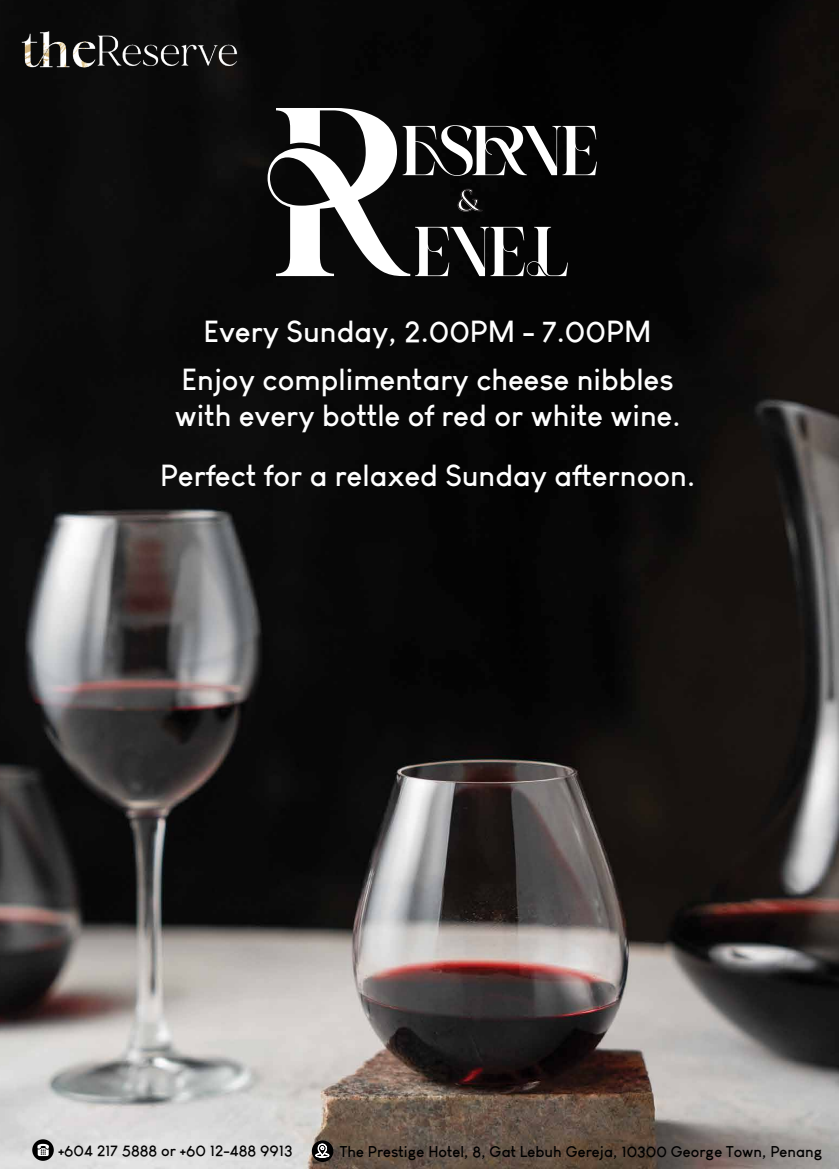
<style>
.page{position:relative;width:839px;height:1169px;background:#fff}
.page>*{position:absolute;margin:0;border:0;box-sizing:border-box;transform-origin:0 0}
.t1{font:172.05px "HEROEAUELEGANTDEMO";color:#fff}
.t2{font:50.4px/100.9px "HEROEAUELEGANTDEMO";color:#fff}
.t3{font:700 29.85px/35.8px "Louis George Cafe";color:#fff}
.t4{font:700 28.12px "Trajan Pro";color:#fff}
.t5{font:700 15.3px "Louis George Cafe";color:#000}
</style>
<div class="page">
<img style="left:0;top:0;width:839px;height:1168px">
<svg style="left:457px;top:188px;width:26px;height:24px"></svg>
<img style="left:12px;top:3px;width:234px;height:86px">
<svg style="left:312px;top:1140px;width:21px;height:21px"></svg>
<svg style="left:315px;top:1143px;width:14px;height:14px"></svg>
<svg style="left:32px;top:1138px;width:22px;height:22px"></svg>
<svg style="left:37px;top:1143px;width:12px;height:12px"></svg>
<h1 class="t1" style="left:255px;top:54px;width:162px">R</h1>
<h2 class="t2" style="left:400px;top:101px;width:200px">ESERVE<br>EVEL</h2>
<p class="t4" style="left:456px;top:183px;width:25px">&amp;</p>
<p class="t3" style="left:203px;top:312px;width:449px">Every Sunday, 2.00PM - 7.00PM</p>
<p class="t3" style="left:175px;top:361px;width:507px">Enjoy complimentary cheese nibbles with every bottle of red or white wine.</p>
<p class="t3" style="left:160px;top:457px;width:536px">Perfect for a relaxed Sunday afternoon.</p>
<p class="t5" style="left:58px;top:1140px;width:236px">+604 217 5888 or +60 12-488 9913</p>
<p class="t5" style="left:340px;top:1141px;width:484px">The Prestige Hotel, 8, Gat Lebuh Gereja, 10300 George Town, Penang</p>
</div>
